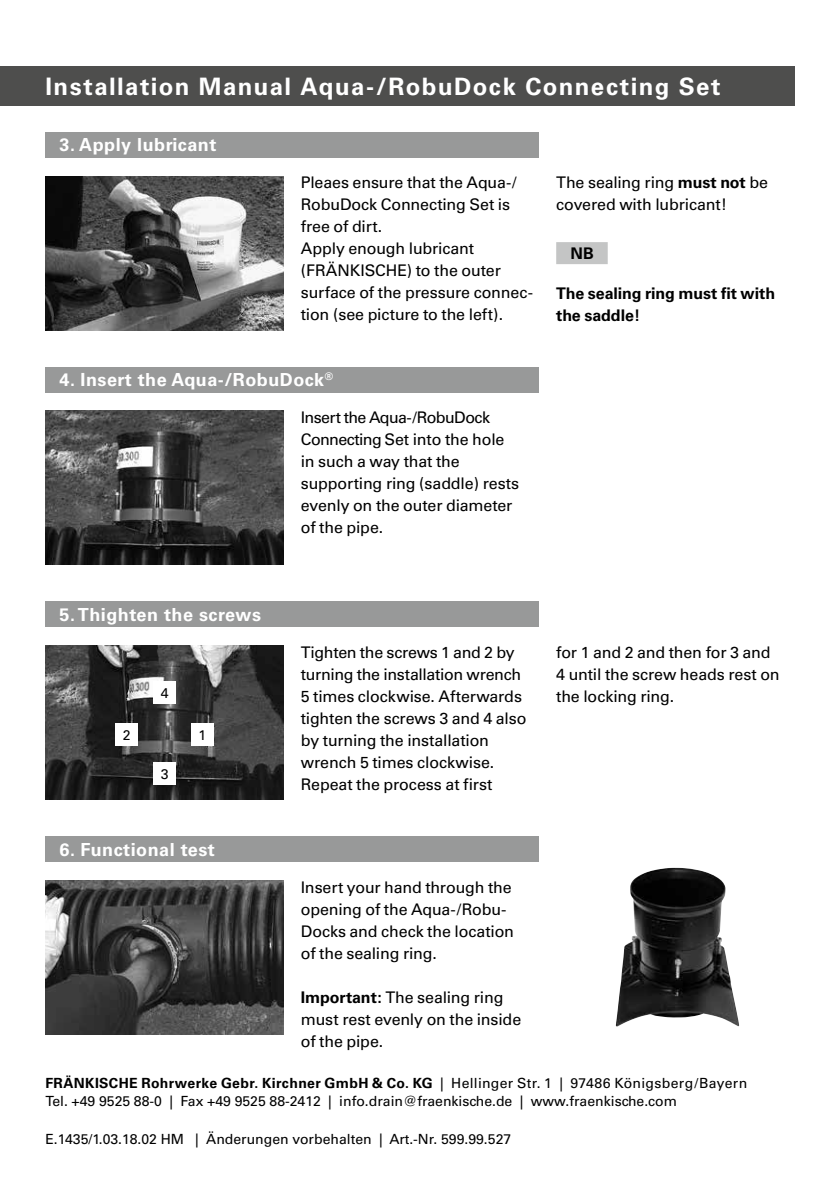
<style>
.page{position:relative;width:840px;height:1191px;background:#fff}
.page>*{position:absolute;margin:0;border:0;box-sizing:border-box;transform-origin:0 0}
.t1{font:700 24px "Univers";letter-spacing:.06em;color:#fff}
.t2{font:700 18px "Univers";letter-spacing:.025em;color:#fff}
.t3{font:16px/22px "Univers";letter-spacing:-.01em;color:#000}
.t4{font:700 16px/22px "Univers";letter-spacing:-.005em;color:#000}
.t5{font:14px/18px "Univers";color:#000}
.s1{font-family:"Univers CE";font-weight:700}
.s2{font-weight:700}
</style>
<div class="page">
<div style="left:0;top:66px;width:794px;height:40px;background:#4e4e4d"></div>
<img style="left:45px;top:176px;width:238px;height:154px">
<div style="left:556px;top:242px;width:51px;height:22px;background:#c4c5c5"></div>
<div style="left:45px;top:132px;width:494px;height:26px;background:#989999"></div>
<img style="left:45px;top:411px;width:238px;height:154px">
<div style="left:45px;top:367px;width:494px;height:25px;background:#989999"></div>
<img style="left:45px;top:880px;width:238px;height:154px">
<div style="left:45px;top:836px;width:494px;height:26px;background:#989999"></div>
<img style="left:45px;top:645px;width:238px;height:154px">
<div style="left:45px;top:601px;width:494px;height:26px;background:#989999"></div>
<div style="left:115px;top:723px;width:23px;height:23px;background:#fff"></div>
<div style="left:153px;top:681px;width:23px;height:23px;background:#fff"></div>
<div style="left:191px;top:723px;width:23px;height:23px;background:#fff"></div>
<div style="left:153px;top:762px;width:23px;height:23px;background:#fff"></div>
<img style="left:615px;top:867px;width:123px;height:159px">
<h1 class="t1" style="left:45px;top:72px;width:676px">Installation Manual Aqua-/RobuDock Connecting Set</h1>
<p class="t2" style="left:60px;top:134px;width:158px">3. Apply lubricant</p>
<p class="t3" style="left:300px;top:171px;width:233px">Pleaes ensure that the Aqua-/<br>RobuDock Connecting Set is free of dirt.<br>Apply enough lubricant (FRÄNKISCHE) to the outer surface of the pressure connec&shy;tion (see picture to the left).</p>
<p class="t3" style="left:556px;top:172px;width:213px">The sealing ring <span class="s1">must not</span> be covered with lubricant!</p>
<p class="t4" style="left:570px;top:242px;width:25px">NB</p>
<p class="t4" style="left:556px;top:282px;width:220px">The sealing ring must fit with the saddle!</p>
<p class="t2" style="left:60px;top:369px;width:275px">4. Insert the Aqua-/RobuDock<sup>®</sup></p>
<p class="t2" style="left:60px;top:604px;width:203px">5. Thighten the screws</p>
<p class="t5" style="left:123px;top:726px;width:9px">2</p>
<p class="t5" style="left:161px;top:684px;width:9px">4</p>
<p class="t5" style="left:161px;top:765px;width:9px">3</p>
<p class="t5" style="left:198px;top:726px;width:9px">1</p>
<p class="t2" style="left:60px;top:838px;width:157px">6. Functional test</p>
<p class="t3" style="left:300px;top:406px;width:220px">Insert the Aqua-/RobuDock<br>Connecting Set into the hole in such a way that the supporting ring (saddle) rests evenly on the outer diameter of the pipe.</p>
<p class="t3" style="left:300px;top:641px;width:227px">Tighten the screws 1 and 2 by turning the installation wrench<br>5 times clockwise. Afterwards tighten the screws 3 and 4 also by turning the installation wrench 5 times clockwise.<br>Repeat the process at first</p>
<p class="t3" style="left:556px;top:641px;width:225px">for 1 and 2 and then for 3 and<br>4 until the screw heads rest on the locking ring.</p>
<p class="t3" style="left:300px;top:876px;width:214px">Insert your hand through the opening of the Aqua-/Robu-<br>Docks and check the location of the sealing ring.</p>
<p class="t3" style="left:300px;top:986px;width:222px"><span class="s2">Important:</span> The sealing ring must rest evenly on the inside of the pipe.</p>
<p class="t5" style="left:45px;top:1074px;width:703px"><span class="s2">FRÄNKISCHE Rohrwerke Gebr. Kirchner GmbH &amp; Co. KG</span> | Hellinger Str. 1 | 97486 Königsberg/Bayern<br>Tel. +49 9525 88-0 | Fax +49 9525 88-2412 | info.drain@fraenkische.de | www.fraenkische.com</p>
<p class="t5" style="left:45px;top:1130px;width:467px">E.1435/1.03.18.02 HM | Änderungen vorbehalten | Art.-Nr. 599.99.527</p>
</div>
